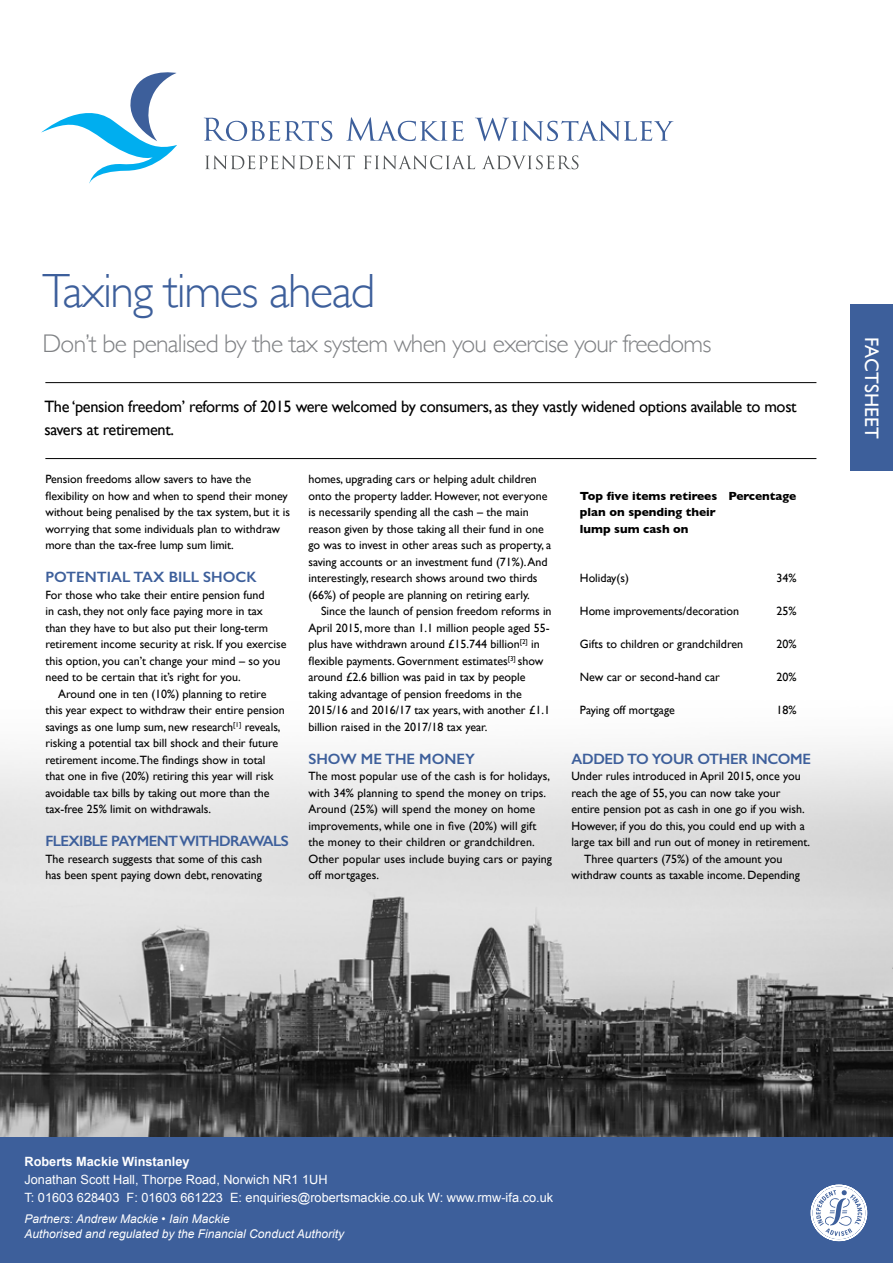
<style>
.page{position:relative;width:893px;height:1263px;background:#fff}
.page>*{position:absolute;margin:0;border:0;box-sizing:border-box;transform-origin:0 0}
.t1{font:300 48px "Gill Sans";letter-spacing:-.03em;color:#3d5f9b}
.t2{font:300 25.5px "Gill Sans";letter-spacing:-.03em;color:#808285}
.t3{font:19.5px "Gill Sans";letter-spacing:.01em;color:#fff}
.t4{font:16.5px/22.5px "Gill Sans";letter-spacing:-.02em;color:#000}
.t5{font:600 15px "Gill Sans";color:#3d5f9b}
.t6{font:600 15px "Gill Sans";letter-spacing:-.04em;color:#3d5f9b}
.t7{font:600 15px "Gill Sans";letter-spacing:-.02em;color:#3d5f9b}
.t8{font:12.75px/18px "Arial";color:#fff}
.t9{font:700 12.75px "Arial";color:#fff}
.t10{font:12px/16.5px "Gill Sans";color:#000}
.t11{font:italic 12px/15px "Arial";color:#fff}
.t12{font:700 12px/16.5px "Gill Sans";color:#000}
</style>
<div class="page">
<img style="left:0;top:747px;width:893px;height:516px">
<hr style="left:45px;top:458px;width:771px;height:1px;background:#000">
<hr style="left:45px;top:382px;width:771px;height:1px;background:#000">
<div style="left:0;top:1137px;width:893px;height:125px;background:#3d5f9b"></div>
<div style="left:850px;top:305px;width:43px;height:166px;background:#3d5f9b"></div>
<svg style="left:810px;top:1184px;width:58px;height:58px"></svg>
<svg style="left:41px;top:72px;width:136px;height:112px"></svg>
<svg style="left:204px;top:118px;width:128px;height:23px"></svg>
<svg style="left:346px;top:117px;width:117px;height:24px"></svg>
<svg style="left:475px;top:118px;width:198px;height:23px"></svg>
<svg style="left:205px;top:155px;width:150px;height:14px"></svg>
<svg style="left:364px;top:155px;width:111px;height:14px"></svg>
<svg style="left:482px;top:155px;width:96px;height:14px"></svg>
<h1 class="t1" style="left:43px;top:264px;width:334px">Taxing times ahead</h1>
<h2 class="t2" style="left:43px;top:329px;width:670px">Don’t be penalised by the tax system when you exercise your freedoms</h2>
<h3 class="t4" style="left:44px;top:395px;width:754px">The ‘pension freedom’ reforms of 2015 were welcomed by consumers, as they vastly widened options available to most savers at retirement.</h3>
<p class="t10" style="left:45px;top:471px;width:246px">Pension freedoms allow savers to have the flexibility on how and when to spend their money without being penalised by the tax system, but it is worrying that some individuals plan to withdraw more than the tax-free lump sum limit.</p>
<p class="t5" style="left:45px;top:568px;width:213px">POTENTIAL TAX BILL SHOCK</p>
<p class="t10" style="left:45px;top:586px;width:221px">For those who take their entire pension fund</p>
<p class="t10" style="left:45px;top:603px;width:219px">in cash, they not only face paying more in tax</p>
<p class="t10" style="left:45px;top:619px;width:224px">than they have to but also put their long-term</p>
<p class="t10" style="left:45px;top:636px;width:243px">retirement income security at risk. If you exercise</p>
<p class="t10" style="left:45px;top:652px;width:237px">this option, you can’t change your mind – so you</p>
<p class="t10" style="left:45px;top:669px;width:197px">need to be certain that it’s right for you.</p>
<p class="t10" style="left:58px;top:685px;width:210px">Around one in ten (10%) planning to retire</p>
<p class="t10" style="left:45px;top:702px;width:241px">this year expect to withdraw their entire pension</p>
<p class="t10" style="left:45px;top:718px;width:237px">savings as one lump sum, new research<sup>[1]</sup> reveals,</p>
<p class="t10" style="left:45px;top:735px;width:234px">risking a potential tax bill shock and their future</p>
<p class="t10" style="left:45px;top:751px;width:222px">retirement income.The findings show in total</p>
<p class="t10" style="left:45px;top:768px;width:230px">that one in five (20%) retiring this year will risk</p>
<p class="t10" style="left:45px;top:784px;width:226px">avoidable tax bills by taking out more than the</p>
<p class="t10" style="left:45px;top:801px;width:167px">tax-free 25% limit on withdrawals.</p>
<p class="t6" style="left:45px;top:832px;width:245px">FLEXIBLE PAYMENT WITHDRAWALS</p>
<p class="t10" style="left:45px;top:850px;width:218px">The research suggests that some of this cash has been spent paying down debt, renovating</p>
<p class="t10" style="left:308px;top:471px;width:244px">homes, upgrading cars or helping adult children onto the property ladder. However, not everyone is necessarily spending all the cash – the main reason given by those taking all their fund in one go was to invest in other areas such as property, a saving accounts or an investment fund (71%). And interestingly, research shows around two thirds (66%) of people are planning on retiring early.</p>
<p class="t10" style="left:308px;top:603px;width:245px;text-indent:13px">Since the launch of pension freedom reforms in April 2015, more than 1.1 million people aged 55- plus have withdrawn around £15.744 billion<sup>[2]</sup> in flexible payments. Government estimates<sup>[3]</sup> show around £2.6 billion was paid in tax by people taking advantage of pension freedoms in the 2015/16 and 2016/17 tax years, with another £1.1 billion raised in the 2017/18 tax year.</p>
<p class="t5" style="left:308px;top:749px;width:168px">SHOW ME THE MONEY</p>
<p class="t10" style="left:308px;top:768px;width:245px">The most popular use of the cash is for holidays, with 34% planning to spend the money on trips.<br>Around (25%) will spend the money on home improvements, while one in five (20%) will gift the money to their children or grandchildren.<br>Other popular uses include buying cars or paying off mortgages.</p>
<p class="t12" style="left:580px;top:487px;width:218px">Top five items retirees Percentage plan on spending their<br>lump sum cash on</p>
<p class="t10" style="left:580px;top:570px;width:51px">Holiday(s)</p>
<p class="t10" style="left:776px;top:570px;width:22px">34%</p>
<p class="t10" style="left:580px;top:603px;width:161px">Home improvements/decoration</p>
<p class="t10" style="left:776px;top:603px;width:22px">25%</p>
<p class="t10" style="left:580px;top:636px;width:165px">Gifts to children or grandchildren</p>
<p class="t10" style="left:776px;top:636px;width:22px">20%</p>
<p class="t10" style="left:580px;top:669px;width:142px">New car or second-hand car</p>
<p class="t10" style="left:776px;top:669px;width:22px">20%</p>
<p class="t10" style="left:580px;top:702px;width:97px">Paying off mortgage</p>
<p class="t10" style="left:776px;top:702px;width:22px">18%</p>
<p class="t7" style="left:571px;top:749px;width:241px">ADDED TO YOUR OTHER INCOME</p>
<p class="t10" style="left:571px;top:768px;width:231px">Under rules introduced in April 2015, once you</p>
<p class="t10" style="left:571px;top:784px;width:211px">reach the age of 55, you can now take your</p>
<p class="t10" style="left:571px;top:801px;width:235px">entire pension pot as cash in one go if you wish.</p>
<p class="t10" style="left:571px;top:817px;width:235px">However, if you do this, you could end up with a</p>
<p class="t10" style="left:571px;top:834px;width:240px">large tax bill and run out of money in retirement.</p>
<p class="t10" style="left:584px;top:850px;width:200px">Three quarters (75%) of the amount you</p>
<p class="t10" style="left:571px;top:867px;width:230px">withdraw counts as taxable income. Depending</p>
<h3 class="t3" style="left:883px;top:337px;width:104px;rotate:90deg">FACTSHEET</h3>
<p class="t9" style="left:25px;top:1154px;width:166px">Roberts Mackie Winstanley</p>
<p class="t8" style="left:25px;top:1170px;width:530px">Jonathan Scott Hall, Thorpe Road, Norwich NR1 1UH<br>T: 01603 628403 F: 01603 661223 E: enquiries@robertsmackie.co.uk W: www.rmw-ifa.co.uk</p>
<p class="t11" style="left:25px;top:1211px;width:321px">Partners: Andrew Mackie • Iain Mackie<br>Authorised and regulated by the Financial Conduct Authority</p>
</div>
